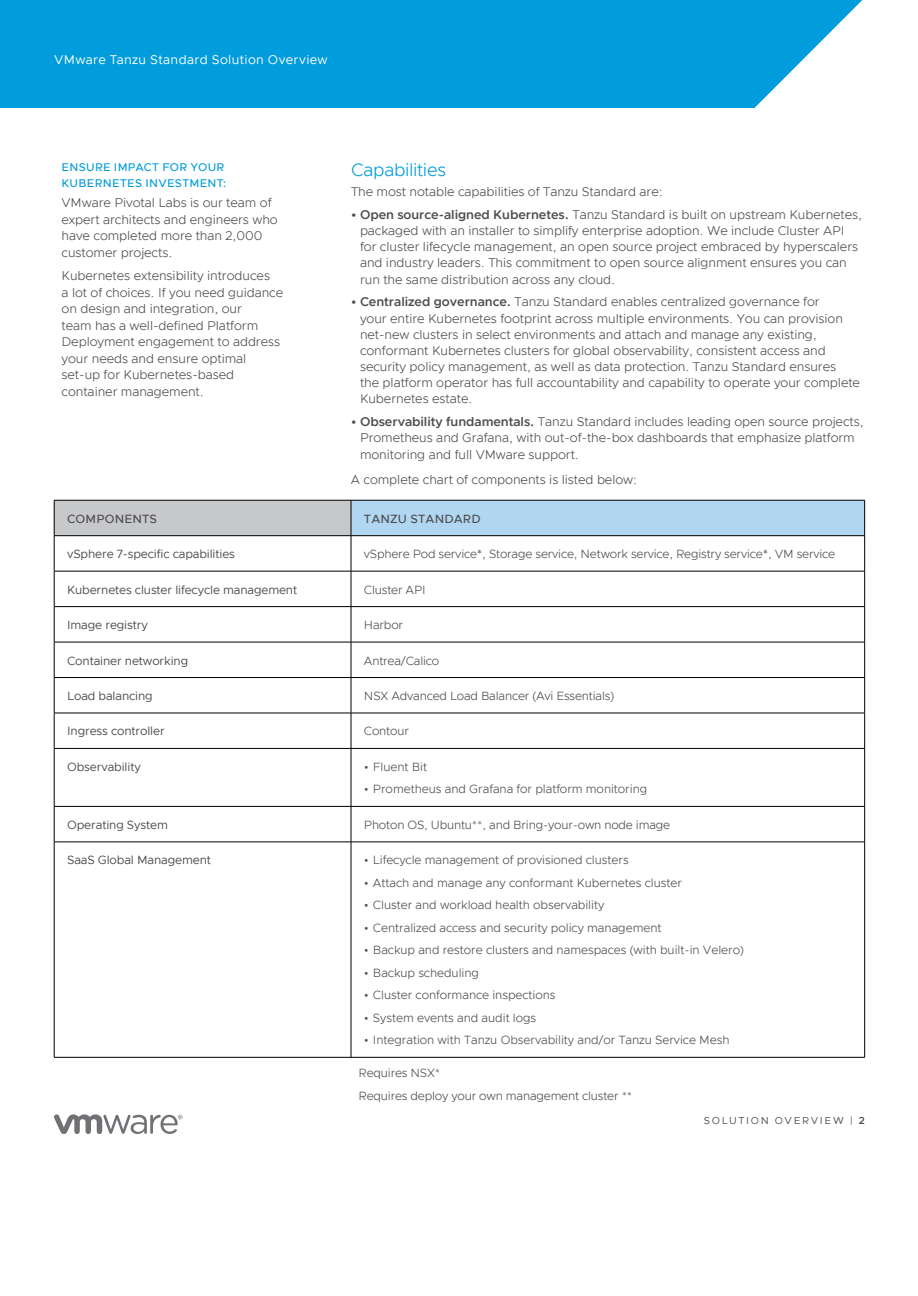
<style>
.page{position:relative;width:918px;height:1296px;background:#fff}
.page>*{position:absolute;margin:0;border:0;box-sizing:border-box;transform-origin:0 0}
.t1{font:300 18px "Metropolis";letter-spacing:-.015em;color:#009cdc}
.t2{font:300 12.75px/16.2px "Metropolis";letter-spacing:-.005em;color:#4d4d4f}
.t3{font:12.75px "Metropolis";letter-spacing:.025em;color:#fff}
.t4{font:300 12px/22.5px "Metropolis";letter-spacing:-.005em;color:#4d4d4f}
.t5{font:12px "Metropolis";letter-spacing:-.01em;color:#4d4d4f}
.t6{font:500 12px "Metropolis";letter-spacing:.01em;color:#4d4d4f}
.t7{font:500 11.25px/16.5px "Metropolis";letter-spacing:.03em;color:#009cdc}
.t8{font:10.2px "Metropolis";letter-spacing:.165em;color:#4d4d4f}
.s1{font-weight:600}
.s2{font-weight:500}
</style>
<div class="page">
<svg style="left:54px;top:1114px;width:129px;height:20px"></svg>
<div style="left:0;top:0;width:862px;height:108px;background:#009cdc"></div>
<div style="left:54px;top:500px;width:297px;height:36px;background:#c7c8ca"></div>
<div style="left:351px;top:500px;width:514px;height:36px;background:#b0d6f1"></div>
<svg style="left:55px;top:536px;width:809px;height:521px"></svg>
<hr style="left:54px;top:536px;width:1px;height:35px;background:#000">
<hr style="left:351px;top:536px;width:1px;height:35px;background:#000">
<hr style="left:864px;top:536px;width:1px;height:35px;background:#000">
<hr style="left:54px;top:571px;width:297px;height:1px;background:#000">
<hr style="left:54px;top:571px;width:1px;height:35px;background:#000">
<hr style="left:351px;top:571px;width:514px;height:1px;background:#000">
<hr style="left:351px;top:571px;width:1px;height:35px;background:#000">
<hr style="left:864px;top:571px;width:1px;height:35px;background:#000">
<hr style="left:54px;top:606px;width:297px;height:1px;background:#000">
<hr style="left:54px;top:607px;width:1px;height:35px;background:#000">
<hr style="left:351px;top:606px;width:514px;height:1px;background:#000">
<hr style="left:351px;top:607px;width:1px;height:35px;background:#000">
<hr style="left:864px;top:607px;width:1px;height:35px;background:#000">
<hr style="left:54px;top:642px;width:297px;height:1px;background:#000">
<hr style="left:54px;top:642px;width:1px;height:35px;background:#000">
<hr style="left:351px;top:642px;width:514px;height:1px;background:#000">
<hr style="left:351px;top:642px;width:1px;height:35px;background:#000">
<hr style="left:864px;top:642px;width:1px;height:35px;background:#000">
<hr style="left:54px;top:677px;width:297px;height:1px;background:#000">
<hr style="left:54px;top:678px;width:1px;height:35px;background:#000">
<hr style="left:351px;top:677px;width:514px;height:1px;background:#000">
<hr style="left:351px;top:678px;width:1px;height:35px;background:#000">
<hr style="left:864px;top:678px;width:1px;height:35px;background:#000">
<hr style="left:54px;top:713px;width:297px;height:1px;background:#000">
<hr style="left:54px;top:713px;width:1px;height:35px;background:#000">
<hr style="left:351px;top:713px;width:514px;height:1px;background:#000">
<hr style="left:351px;top:713px;width:1px;height:35px;background:#000">
<hr style="left:864px;top:713px;width:1px;height:35px;background:#000">
<hr style="left:54px;top:748px;width:297px;height:1px;background:#000">
<hr style="left:54px;top:749px;width:1px;height:57px;background:#000">
<hr style="left:351px;top:748px;width:514px;height:1px;background:#000">
<hr style="left:351px;top:749px;width:1px;height:57px;background:#000">
<hr style="left:864px;top:749px;width:1px;height:57px;background:#000">
<hr style="left:54px;top:806px;width:297px;height:1px;background:#000">
<hr style="left:54px;top:807px;width:1px;height:35px;background:#000">
<hr style="left:351px;top:806px;width:514px;height:1px;background:#000">
<hr style="left:351px;top:807px;width:1px;height:35px;background:#000">
<hr style="left:864px;top:807px;width:1px;height:35px;background:#000">
<hr style="left:54px;top:842px;width:1px;height:215px;background:#000">
<hr style="left:351px;top:842px;width:1px;height:215px;background:#000">
<hr style="left:864px;top:842px;width:1px;height:215px;background:#000">
<hr style="left:54px;top:1057px;width:297px;height:1px;background:#000">
<hr style="left:351px;top:1057px;width:514px;height:1px;background:#000">
<hr style="left:54px;top:500px;width:297px;height:1px;background:#000">
<hr style="left:54px;top:500px;width:1px;height:36px;background:#000">
<hr style="left:351px;top:500px;width:514px;height:1px;background:#000">
<hr style="left:864px;top:500px;width:1px;height:36px;background:#000">
<hr style="left:54px;top:535px;width:297px;height:1px;background:#000">
<hr style="left:351px;top:535px;width:514px;height:1px;background:#000">
<hr style="left:54px;top:842px;width:297px;height:1px;background:#000">
<hr style="left:351px;top:842px;width:514px;height:1px;background:#000">
<hr style="left:351px;top:500px;width:1px;height:36px;background:#000">
<p class="t3" style="left:54px;top:52px;width:275px">VMware Tanzu Standard Solution Overview</p>
<p class="t7" style="left:62px;top:159px;width:166px">ENSURE IMPACT FOR YOUR<br>KUBERNETES INVESTMENT:</p>
<p class="t2" style="left:62px;top:195px;width:218px">VMware Pivotal Labs is our team of expert architects and engineers who have completed more than 2,000 customer projects.</p>
<p class="t2" style="left:62px;top:267px;width:223px">Kubernetes extensibility introduces<br>a lot of choices. If you need guidance on design and integration, our<br>team has a well-defined Platform<br>Deployment engagement to address your needs and ensure optimal set-up for Kubernetes-based container management.</p>
<h1 class="t1" style="left:351px;top:159px;width:96px">Capabilities</h1>
<p class="t2" style="left:351px;top:184px;width:313px">The most notable capabilities of Tanzu Standard are:</p>
<p class="t2" style="left:360px;top:207px;width:504px;text-indent:-9px"><span class="s1">• Open source-aligned Kubernetes.</span> Tanzu Standard is built on upstream Kubernetes, packaged with an installer to simplify enterprise adoption. We include Cluster API for cluster lifecycle management, an open source project embraced by hyperscalers and industry leaders. This commitment to open source alignment ensures you can run the same distribution across any cloud.</p>
<p class="t2" style="left:360px;top:294px;width:502px;text-indent:-9px"><span class="s1">• Centralized governance.</span> Tanzu Standard enables centralized governance for<br>your entire Kubernetes footprint across multiple environments. You can provision net-new clusters in select environments and attach and manage any existing, conformant Kubernetes clusters for global observability, consistent access and security policy management, as well as data protection. Tanzu Standard ensures<br>the platform operator has full accountability and capability to operate your complete Kubernetes estate.</p>
<p class="t2" style="left:360px;top:413px;width:505px;text-indent:-9px"><span class="s1">• Observability fundamentals.</span> Tanzu Standard includes leading open source projects,<br>Prometheus and Grafana, with out-of-the-box dashboards that emphasize platform monitoring and full VMware support.</p>
<p class="t2" style="left:351px;top:472px;width:288px">A complete chart of components is listed below:</p>
<p class="t6" style="left:67px;top:511px;width:91px">COMPONENTS</p>
<p class="t6" style="left:364px;top:511px;width:118px">TANZU STANDARD</p>
<p class="t5" style="left:67px;top:547px;width:169px">vSphere 7-specific capabilities</p>
<p class="t4" style="left:364px;top:543px;width:473px">vSphere Pod service<span class="s2">*</span>, Storage service, Network service, Registry service<span class="s2">*</span>, VM service</p>
<p class="t5" style="left:67px;top:582px;width:232px">Kubernetes cluster lifecycle management</p>
<p class="t4" style="left:364px;top:578px;width:63px">Cluster API</p>
<p class="t5" style="left:67px;top:618px;width:82px">Image registry</p>
<p class="t4" style="left:364px;top:614px;width:41px">Harbor</p>
<p class="t5" style="left:67px;top:653px;width:123px">Container networking</p>
<p class="t4" style="left:364px;top:649px;width:77px">Antrea/Calico</p>
<p class="t5" style="left:67px;top:688px;width:87px">Load balancing</p>
<p class="t4" style="left:364px;top:685px;width:252px">NSX Advanced Load Balancer (Avi Essentials)</p>
<p class="t5" style="left:67px;top:724px;width:99px">Ingress controller</p>
<p class="t4" style="left:364px;top:720px;width:46px">Contour</p>
<p class="t5" style="left:67px;top:759px;width:75px">Observability</p>
<p class="t4" style="left:364px;top:756px;width:65px">• Fluent Bit</p>
<p class="t4" style="left:364px;top:778px;width:285px">• Prometheus and Grafana for platform monitoring</p>
<p class="t5" style="left:67px;top:817px;width:102px">Operating System</p>
<p class="t4" style="left:364px;top:814px;width:308px">Photon OS, Ubuntu**, and Bring-your-own node image</p>
<p class="t5" style="left:67px;top:853px;width:145px">SaaS Global Management</p>
<p class="t4" style="left:364px;top:849px;width:266px">• Lifecycle management of provisioned clusters</p>
<p class="t4" style="left:364px;top:871px;width:320px">• Attach and manage any conformant Kubernetes cluster</p>
<p class="t4" style="left:364px;top:894px;width:242px">• Cluster and workload health observability</p>
<p class="t4" style="left:364px;top:916px;width:299px">• Centralized access and security policy management</p>
<p class="t4" style="left:364px;top:939px;width:382px">• Backup and restore clusters and namespaces (with built-in Velero)</p>
<p class="t4" style="left:364px;top:961px;width:117px">• Backup scheduling</p>
<p class="t4" style="left:364px;top:984px;width:193px">• Cluster conformance inspections</p>
<p class="t4" style="left:364px;top:1006px;width:174px">• System events and audit logs</p>
<p class="t4" style="left:364px;top:1029px;width:367px">• Integration with Tanzu Observability and/or Tanzu Service Mesh</p>
<p class="t4" style="left:359px;top:1062px;width:275px">Requires NSX*<br>Requires deploy your own management cluster **</p>
<p class="t8" style="left:704px;top:1114px;width:163px">SOLUTION OVERVIEW | <span class="s1">2</span></p>
</div>
